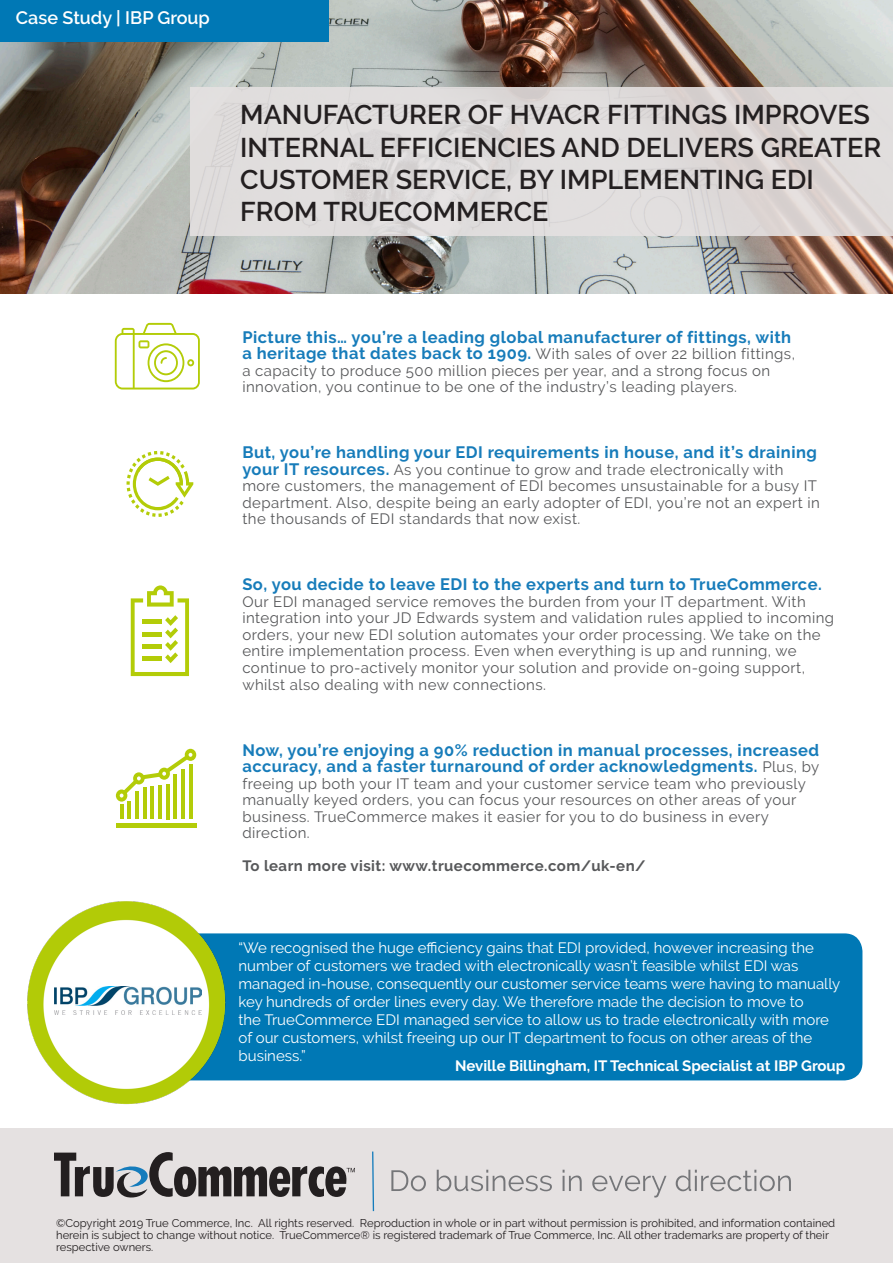
<style>
.page{position:relative;width:893px;height:1263px;background:#fff}
.page>*{position:absolute;margin:0;border:0;box-sizing:border-box;transform-origin:0 0}
.t1{font:600 27px/32.4px "Raleway";color:#231f20}
.t2{font:600 18px "Raleway";color:#fff}
.t3{font:700 16.5px/16.5px "Raleway";letter-spacing:.03em;color:#177cba}
.t4{font:15px/16.5px "Raleway";letter-spacing:.03em;color:#57585a}
.t5{font:15px/18px "Raleway";color:#fff}
.t6{font:700 15px "Raleway";color:#fff}
.t7{font:700 15px "Raleway";letter-spacing:.03em;color:#57585a}
.t8{font:11.25px/12px "Raleway";color:#231f20}
.s1{font-weight:700;font-size:16.5px;color:#177cba}
.s2{font-weight:400;font-size:15px;color:#57585a}
</style>
<div class="page">
<div style="left:0;top:1129px;width:893px;height:134px;background:#e5e1e1"></div>
<svg style="left:54px;top:1152px;width:301px;height:46px"></svg>
<svg style="left:391px;top:1170px;width:35px;height:21px"></svg>
<svg style="left:437px;top:1170px;width:115px;height:21px"></svg>
<svg style="left:563px;top:1170px;width:19px;height:21px"></svg>
<svg style="left:592px;top:1175px;width:74px;height:22px"></svg>
<svg style="left:676px;top:1170px;width:115px;height:21px"></svg>
<svg style="left:372px;top:1151px;width:3px;height:61px"></svg>
<svg style="left:115px;top:323px;width:85px;height:66px"></svg>
<svg style="left:126px;top:451px;width:67px;height:66px"></svg>
<svg style="left:131px;top:585px;width:58px;height:91px"></svg>
<svg style="left:116px;top:749px;width:80px;height:53px"></svg>
<hr style="left:120px;top:805px;width:4px;height:14px;background:#b3cc08">
<hr style="left:127px;top:801px;width:4px;height:18px;background:#b3cc08">
<hr style="left:135px;top:791px;width:4px;height:28px;background:#b3cc08">
<hr style="left:143px;top:787px;width:3px;height:32px;background:#b3cc08">
<hr style="left:150px;top:786px;width:4px;height:33px;background:#b3cc08">
<hr style="left:158px;top:785px;width:4px;height:34px;background:#b3cc08">
<hr style="left:166px;top:784px;width:3px;height:35px;background:#b3cc08">
<hr style="left:173px;top:774px;width:4px;height:45px;background:#b3cc08">
<hr style="left:181px;top:769px;width:4px;height:50px;background:#b3cc08">
<hr style="left:189px;top:764px;width:3px;height:55px;background:#b3cc08">
<hr style="left:116px;top:823px;width:80px;height:4px;background:#b3cc08">
<div style="left:137px;top:933px;width:725px;height:147px;background:#0078b5;border-radius:18px"></div>
<img style="left:0;top:0;width:893px;height:293px">
<div style="left:0;top:0;width:329px;height:42px;background:#0078b5"></div>
<div style="left:190px;top:88px;width:703px;height:148px;background:#e5e1e1"></div>
<img style="left:27px;top:901px;width:207px;height:204px">
<img style="left:54px;top:986px;width:147px;height:28px">
<p class="t2" style="left:16px;top:8px;width:195px">Case Study | IBP Group</p>
<p class="t1" style="left:240px;top:99px;width:643px">MANUFACTURER OF HVACR FITTINGS IMPROVES INTERNAL EFFICIENCIES AND DELIVERS GREATER CUSTOMER SERVICE, BY IMPLEMENTING EDI FROM TRUECOMMERCE</p>
<p class="t3" style="left:242px;top:329px;width:550px">Picture this… you’re a leading global manufacturer of fittings, with</p>
<p class="t4" style="left:242px;top:346px;width:554px"><span class="s1">a heritage that dates back to 1909.</span> With sales of over 22 billion fittings, a capacity to produce 500 million pieces per year, and a strong focus on innovation, you continue to be one of the industry’s leading players.</p>
<p class="t3" style="left:242px;top:444px;width:576px">But, you’re handling your EDI requirements in house, and it’s draining</p>
<p class="t4" style="left:242px;top:461px;width:579px"><span class="s1">your IT resources.</span> As you continue to grow and trade electronically with more customers, the management of EDI becomes unsustainable for a busy IT department. Also, despite being an early adopter of EDI, you’re not an expert in the thousands of EDI standards that now exist.</p>
<p class="t3" style="left:242px;top:576px;width:581px">So, you decide to leave EDI to the experts and turn to TrueCommerce.</p>
<p class="t4" style="left:242px;top:593px;width:593px">Our EDI managed service removes the burden from your IT department. With integration into your JD Edwards system and validation rules applied to incoming orders, your new EDI solution automates your order processing. We take on the entire implementation process. Even when everything is up and running, we continue to pro-actively monitor your solution and provide on-going support, whilst also dealing with new connections.</p>
<p class="t3" style="left:242px;top:741px;width:578px">Now, you’re enjoying a 90% reduction in manual processes, increased accuracy, and a faster turnaround of order acknowledgments. <span class="s2">Plus, by</span></p>
<p class="t4" style="left:242px;top:775px;width:565px">freeing up both your IT team and your customer service team who previously manually keyed orders, you can focus your resources on other areas of your business. TrueCommerce makes it easier for you to do business in every direction.</p>
<p class="t7" style="left:242px;top:857px;width:405px">To learn more visit: www.truecommerce.com/uk-en/</p>
<p class="t5" style="left:239px;top:938px;width:603px">“We recognised the huge efficiency gains that EDI provided, however increasing the number of customers we traded with electronically wasn’t feasible whilst EDI was managed in-house, consequently our customer service teams were having to manually key hundreds of order lines every day. We therefore made the decision to move to<br>the TrueCommerce EDI managed service to allow us to trade electronically with more of our customers, whilst freeing up our IT department to focus on other areas of the business.”</p>
<p class="t6" style="left:455px;top:1057px;width:392px">Neville Billingham, IT Technical Specialist at IBP Group</p>
<p class="t8" style="left:56px;top:1217px;width:781px">©Copyright 2019 True Commerce, Inc. All rights reserved. Reproduction in whole or in part without permission is prohibited, and information contained herein is subject to change without notice. TrueCommerce® is registered trademark of True Commerce, Inc. All other trademarks are property of their respective owners.</p>
</div>
